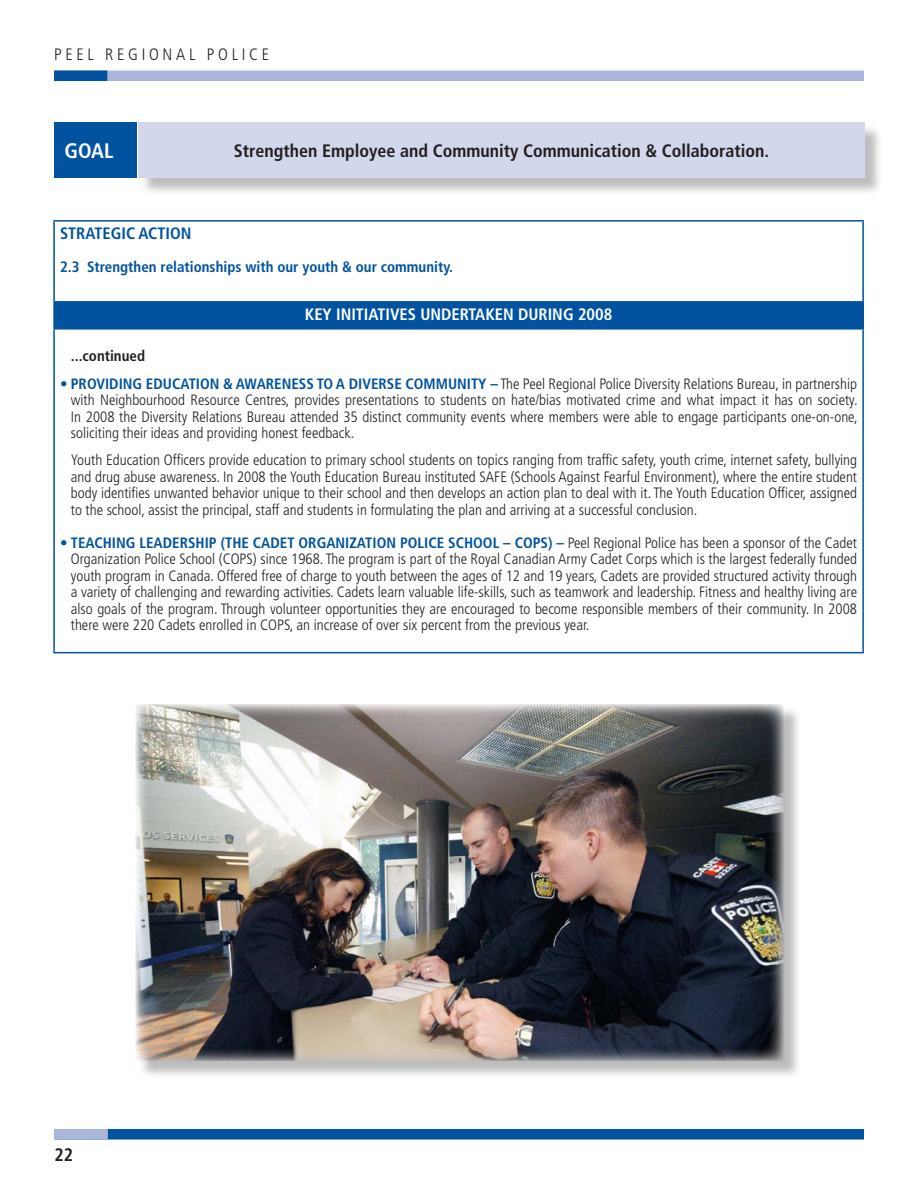
<style>
.page{position:relative;width:918px;height:1188px;background:#fff}
.page>*{position:absolute;margin:0;border:0;box-sizing:border-box;transform-origin:0 0}
.t1{font:700 condensed 21px "Frutiger";color:#fff}
.t2{font:700 condensed 18px "Frutiger";color:#231f20}
.t3{font:700 condensed 16.5px "Frutiger";color:#fff}
.t4{font:300 condensed 16.5px "Frutiger";letter-spacing:.225em;color:#231f20}
.t5{font:700 condensed 16.5px "Frutiger";color:#0153a0}
.t6{font:300 condensed 15px/16.5px "Frutiger";color:#231f20;text-align:justify}
.t7{font:700 condensed 15px "Frutiger";color:#0153a0}
.t8{font:700 condensed 15px "Frutiger";color:#231f20}
.s1{font-weight:700;color:#0153a0}
</style>
<div class="page">
<div style="left:54px;top:71px;width:810px;height:10px;background:#abb7da"></div>
<div style="left:54px;top:71px;width:53px;height:10px;background:#0153a0"></div>
<div style="left:55px;top:1129px;width:809px;height:11px;background:#0153a0"></div>
<div style="left:55px;top:1129px;width:53px;height:10px;background:#abb7da"></div>
<div style="left:54px;top:302px;width:809px;height:27px;background:#0153a0"></div>
<hr style="left:53px;top:220px;width:811px;height:2px;background:#0153a0">
<hr style="left:53px;top:222px;width:2px;height:79px;background:#0153a0">
<hr style="left:862px;top:222px;width:2px;height:79px;background:#0153a0">
<hr style="left:53px;top:301px;width:811px;height:2px;background:#0153a0">
<hr style="left:53px;top:303px;width:2px;height:25px;background:#0153a0">
<hr style="left:862px;top:303px;width:2px;height:25px;background:#0153a0">
<hr style="left:53px;top:328px;width:811px;height:2px;background:#0153a0">
<hr style="left:53px;top:330px;width:2px;height:322px;background:#0153a0">
<hr style="left:862px;top:330px;width:2px;height:322px;background:#0153a0">
<hr style="left:53px;top:652px;width:811px;height:1px;background:#0153a0">
<div style="left:140px;top:124px;width:744px;height:72px;background:#231f20;opacity:.3"></div>
<div style="left:138px;top:122px;width:727px;height:55px;background:#d2d7eb"></div>
<div style="left:54px;top:122px;width:83px;height:55px;background:#0153a0"></div>
<div style="left:138px;top:707px;width:664px;height:373px;background:#231f20;opacity:.3"></div>
<img style="left:136px;top:704px;width:648px;height:357px">
<p class="t4" style="left:54px;top:45px;width:217px">PEEL REGIONAL POLICE</p>
<h1 class="t1" style="left:65px;top:138px;width:49px">GOAL</h1>
<p class="t2" style="left:234px;top:140px;width:537px">Strengthen Employee and Community Communication &amp; Collaboration.</p>
<p class="t5" style="left:60px;top:224px;width:115px">STRATEGI C ACTION</p>
<p class="t7" style="left:60px;top:258px;width:395px">2.3 Strengthen relationships with our youth &amp; our community.</p>
<p class="t3" style="left:305px;top:305px;width:136px">KEY INITIATIVES UNDER</p>
<p class="t3" style="left:469px;top:305px;width:80px">TAKEN DURING</p>
<p class="t3" style="left:578px;top:305px;width:36px">2008</p>
<p class="t8" style="left:71px;top:347px;width:76px">...continued</p>
<p class="t7" style="left:60px;top:375px;width:112px">• Providing Educat</p>
<p class="t7" style="left:196px;top:375px;width:240px">ion &amp; Awareness To A Diverse Commu</p>
<p class="t6" style="left:71px;top:375px;width:788px;text-indent:386px"><span class="s1">nity –</span> The Peel Regional Police Diversity Relations Bureau, in partnership with Neighbourhood Resource Centres, provides presentations to students on hate/bias motivated crime and what impact it has on society.<br>In 2008 the Diversity Relations Bureau attended 35 distinct community events where members were able to engage participants one-on-one, soliciting their ideas and providing honest feedback.</p>
<p class="t6" style="left:71px;top:452px;width:788px">Youth Education Officers provide education to primary school students on topics ranging from traffic safety, youth crime, internet safety, bullying and drug abuse awareness. In 2008 the Youth Education Bureau instituted SAFE (Schools Against Fearful Environment), where the entire student body identifies unwanted behavior unique to their school and then develops an action plan to deal with it. The Youth Education Officer, assigned to the school, assist the principal, staff and students in formulating the plan and arriving at a successful conclusion.</p>
<p class="t6" style="left:71px;top:534px;width:788px;text-indent:-11px"><span class="s1">• Teach ing Leadersh ip (The Cadet Organization Police School – COPS) –</span> Peel Regional Police has been a sponsor of the Cadet Organization Police School (COPS) since 1968. The program is part of the Royal Canadian Army Cadet Corps which is the largest federally funded youth program in Canada. Offered free of charge to youth between the ages of 12 and 19 years, Cadets are provided structured activity through a variety of challenging and rewarding activities. Cadets learn valuable life-skills, such as teamwork and leadership. Fitness and healthy living are also goals of the program. Through volunteer opportunities they are encouraged to become responsible members of their community. In 2008 there were 220 Cadets enrolled in COPS, an increase of over six percent from the previous year.</p>
<p class="t2" style="left:55px;top:1144px;width:20px">22</p>
</div>
